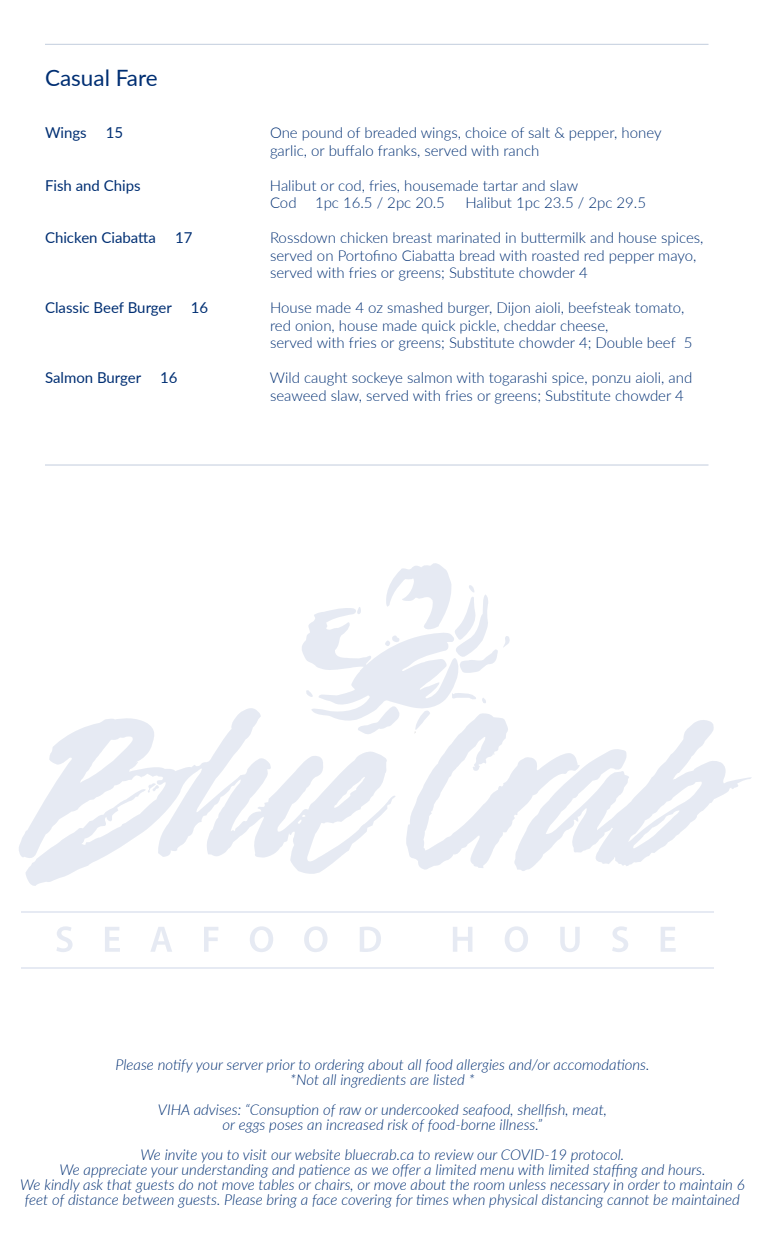
<style>
.page{position:relative;width:765px;height:1260px;background:#fff}
.page>*{position:absolute;margin:0;border:0;box-sizing:border-box;transform-origin:0 0}
.t1{font:22.5px "Lato";color:#002f73}
.t2{font:300 15px/17.5px "Lato";color:#002f73}
.t3{font:italic 300 15px/15px "Lato";color:#002f73;text-align:center}
.t4{font:15px "Lato";color:#002f73}
</style>
<div class="page">
<svg style="left:19px;top:708px;width:301px;height:178px"></svg>
<svg style="left:300px;top:563px;width:452px;height:309px"></svg>
<svg style="left:56px;top:926px;width:17px;height:26px"></svg>
<svg style="left:105px;top:927px;width:15px;height:25px"></svg>
<svg style="left:151px;top:927px;width:21px;height:25px"></svg>
<svg style="left:204px;top:927px;width:14px;height:25px"></svg>
<svg style="left:250px;top:926px;width:23px;height:26px"></svg>
<svg style="left:304px;top:926px;width:24px;height:26px"></svg>
<svg style="left:360px;top:927px;width:21px;height:25px"></svg>
<svg style="left:453px;top:927px;width:20px;height:25px"></svg>
<svg style="left:505px;top:926px;width:23px;height:26px"></svg>
<svg style="left:560px;top:927px;width:20px;height:25px"></svg>
<svg style="left:612px;top:926px;width:16px;height:26px"></svg>
<svg style="left:661px;top:927px;width:15px;height:25px"></svg>
<hr style="left:21px;top:912px;width:693px;height:1px;background:#003186">
<hr style="left:21px;top:967px;width:693px;height:2px;background:#003186">
<hr style="left:45px;top:44px;width:664px;height:1px;background:#002f73">
<hr style="left:45px;top:464px;width:664px;height:2px;background:#002f73">
<p class="t1" style="left:45px;top:61px;width:114px">Casual Fare</p>
<p class="t4" style="left:45px;top:122px;width:43px">Wings</p>
<p class="t4" style="left:106px;top:122px;width:19px">15</p>
<p class="t2" style="left:270px;top:123px;width:393px">One pound of breaded wings, choice of salt &amp; pepper, honey garlic, or buffalo franks, served with ranch</p>
<p class="t4" style="left:45px;top:174px;width:97px">Fish and Chips</p>
<p class="t2" style="left:270px;top:176px;width:310px">Halibut or cod, fries, housemade tartar and slaw</p>
<p class="t2" style="left:270px;top:193px;width:177px">Cod 1pc 16.5 / 2pc 20.5</p>
<p class="t2" style="left:465px;top:193px;width:182px">Halibut 1pc 23.5 / 2pc 29.5</p>
<p class="t4" style="left:45px;top:227px;width:113px">Chicken Ciabatta</p>
<p class="t4" style="left:175px;top:227px;width:19px">17</p>
<p class="t2" style="left:270px;top:228px;width:435px">Rossdown chicken breast marinated in buttermilk and house spices, served on Portofino Ciabatta bread with roasted red pepper mayo, served with fries or greens; Substitute chowder 4</p>
<p class="t4" style="left:45px;top:297px;width:129px">Classic Beef Burger</p>
<p class="t4" style="left:191px;top:297px;width:19px">16</p>
<p class="t2" style="left:270px;top:298px;width:416px">House made 4 oz smashed burger, Dijon aioli, beefsteak tomato, red onion, house made quick pickle, cheddar cheese,</p>
<p class="t2" style="left:270px;top:333px;width:424px">served with fries or greens; Substitute chowder 4; Double beef 5</p>
<p class="t4" style="left:45px;top:367px;width:98px">Salmon Burger</p>
<p class="t4" style="left:160px;top:367px;width:19px">16</p>
<p class="t2" style="left:270px;top:368px;width:424px">Wild caught sockeye salmon with togarashi spice, ponzu aioli, and seaweed slaw, served with fries or greens; Substitute chowder 4</p>
<p class="t3" style="left:115px;top:1057px;width:536px">Please notify your server prior to ordering about all food allergies and/or accomodations.</p>
<p class="t3" style="left:290px;top:1072px;width:186px">*Not all ingredients are listed *</p>
<p class="t3" style="left:158px;top:1102px;width:451px">VIHA advises: “Consuption of raw or undercooked seafood, shellfish, meat,</p>
<p class="t3" style="left:223px;top:1117px;width:321px">or eggs poses an increased risk of food-borne illness.”</p>
<p class="t3" style="left:141px;top:1147px;width:485px">We invite you to visit our website bluecrab.ca to review our COVID-19 protocol.</p>
<p class="t3" style="left:59px;top:1162px;width:648px">We appreciate your understanding and patience as we offer a limited menu with limited staffing and hours.</p>
<p class="t3" style="left:20px;top:1177px;width:726px">We kindly ask that guests do not move tables or chairs, or move about the room unless necessary in order to maintain 6 feet of distance between guests. Please bring a face covering for times when physical distancing cannot be maintained</p>
</div>
